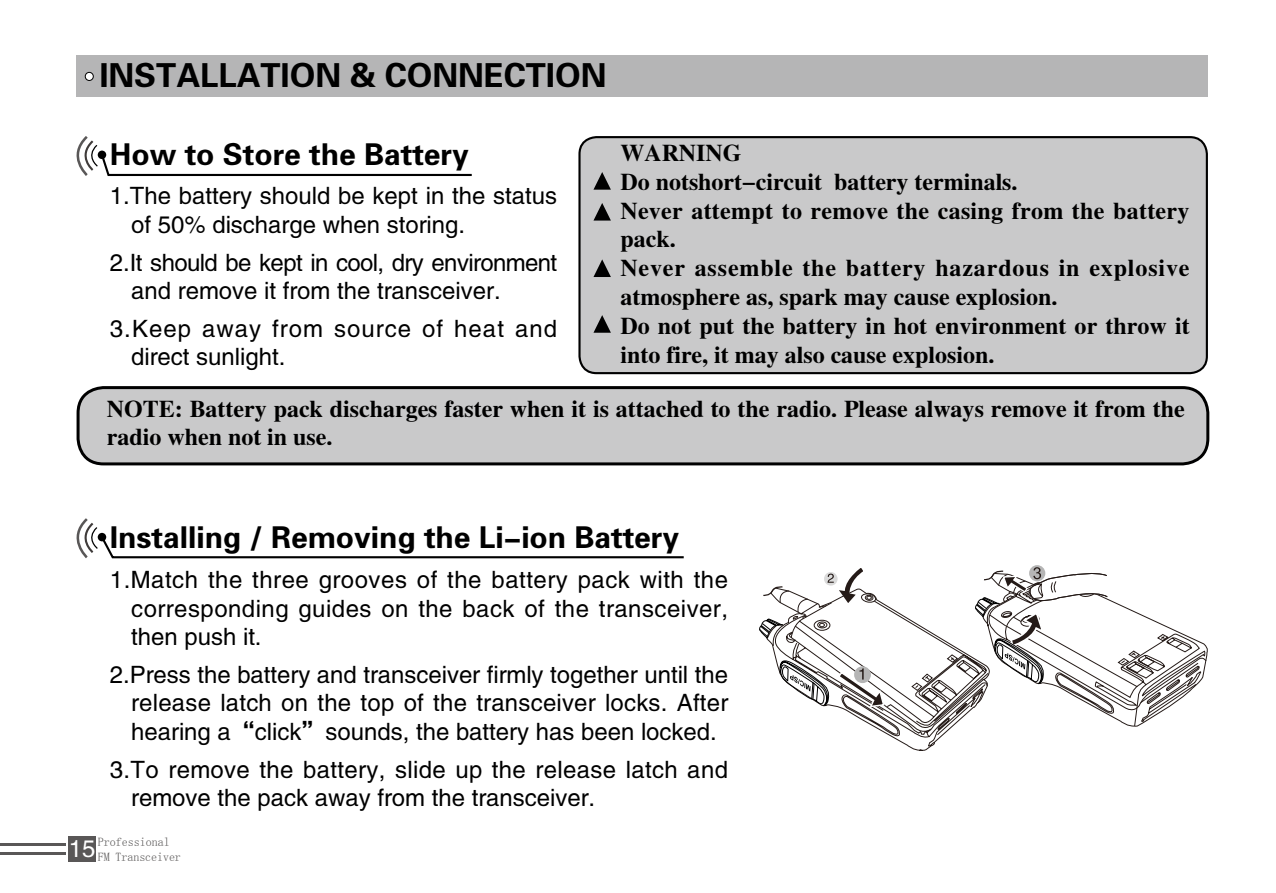
<style>
.page{position:relative;width:1276px;height:893px;background:#fff}
.page>*{position:absolute;margin:0;border:0;box-sizing:border-box;transform-origin:0 0}
.t1{font:33px "FZDHTJW GB1 0";color:#000}
.t2{font:30px "FZDHTJW GB1 0";color:#000}
.t3{font:24px/28.8px "FZHTJW GB1 0";color:#000;text-align:justify}
.t4{font:24px/28.8px "FZXBSJW GB1 0";color:#000}
.t5{font:24px/28.8px "FZHTJW GB1 0";letter-spacing:-.025em;color:#000}
.t6{font:24px/28.8px "FZHTJW GB1 0";letter-spacing:.045em;color:#000}
.t7{font:12px/14.4px "Sim Sun";color:#595757}
</style>
<div class="page">
<div style="left:77px;top:56px;width:1131px;height:41px;background:#b5b5b6"></div>
<div style="left:85px;top:72px;width:8px;height:8px;background:#fff;border-radius:50%"></div>
<div style="left:85px;top:72px;width:9px;height:9px;border:1px solid #000;border-radius:50%"></div>
<div style="left:68px;top:836px;width:27px;height:25px;background:#595757"></div>
<hr style="left:0;top:843px;width:65px;height:3px;background:#595757">
<hr style="left:0;top:852px;width:65px;height:3px;background:#595757">
<div style="left:78px;top:388px;width:1129px;height:76px;background:#c9c9ca;border-radius:26px"></div>
<div style="left:77px;top:386px;width:1132px;height:79px;border:3px solid #000;border-radius:26px"></div>
<svg style="left:76px;top:518px;width:608px;height:41px"></svg>
<div style="left:98px;top:533px;width:8px;height:8px;background:#000;border-radius:50%"></div>
<svg style="left:759px;top:565px;width:449px;height:186px"></svg>
<div style="left:579px;top:137px;width:627px;height:236px;background:#c9c9ca;border-radius:17px"></div>
<div style="left:578px;top:136px;width:630px;height:238px;border:2px solid #000;border-radius:17px"></div>
<svg style="left:76px;top:136px;width:396px;height:40px"></svg>
<div style="left:98px;top:151px;width:8px;height:8px;background:#000;border-radius:50%"></div>
<svg style="left:593px;top:172px;width:18px;height:18px"></svg>
<svg style="left:593px;top:203px;width:18px;height:18px"></svg>
<svg style="left:593px;top:259px;width:18px;height:18px"></svg>
<svg style="left:593px;top:315px;width:18px;height:18px"></svg>
<h1 class="t1" style="left:99px;top:58px;width:508px">INSTALLATION &amp; CONNECTION</h1>
<p class="t2" style="left:110px;top:138px;width:360px">How to Store the Battery</p>
<p class="t3" style="left:131px;top:182px;width:427px;text-indent:-21px">1.The battery should be kept in the status of 50% discharge when storing.</p>
<p class="t5" style="left:131px;top:248px;width:427px;text-indent:-21px">2.It should be kept in cool, dry environment and remove it from the transceiver.</p>
<p class="t6" style="left:131px;top:314px;width:427px;text-indent:-21px">3.Keep away from source of heat and direct sunlight.</p>
<p class="t4" style="left:620px;top:139px;width:571px">WARNING<br>Do notshort-circuit battery terminals.<br>Never attempt to remove the casing from the battery pack.<br>Never assemble the battery hazardous in explosive atmosphere as, spark may cause explosion.<br>Do not put the battery in hot environment or throw it into fire, it may also cause explosion.</p>
<p class="t4" style="left:107px;top:395px;width:1079px;text-indent:68px">: Battery pack discharges faster when it is attached to the radio. Please always remove it from the radio when not in use.</p>
<p class="t4" style="left:107px;top:395px;width:35px">Note</p>
<p class="t2" style="left:110px;top:521px;width:571px">Installing / Removing the Li-ion Battery</p>
<p class="t3" style="left:131px;top:565px;width:598px;text-indent:-21px">1.Match the three grooves of the battery pack with the corresponding guides on the back of the transceiver, then push it.</p>
<p class="t3" style="left:131px;top:660px;width:598px;text-indent:-21px">2.Press the battery and transceiver firmly together until the release latch on the top of the transceiver locks. After hearing a“click”sounds, the battery has been locked.</p>
<p class="t3" style="left:131px;top:755px;width:598px;text-indent:-21px">3.To remove the battery, slide up the release latch and remove the pack away from the transceiver.</p>
<p class="t7" style="left:69px;top:835px;width:114px;text-indent:29px">Professional<br><sup>15</sup> FM Transceiver</p>
</div>
